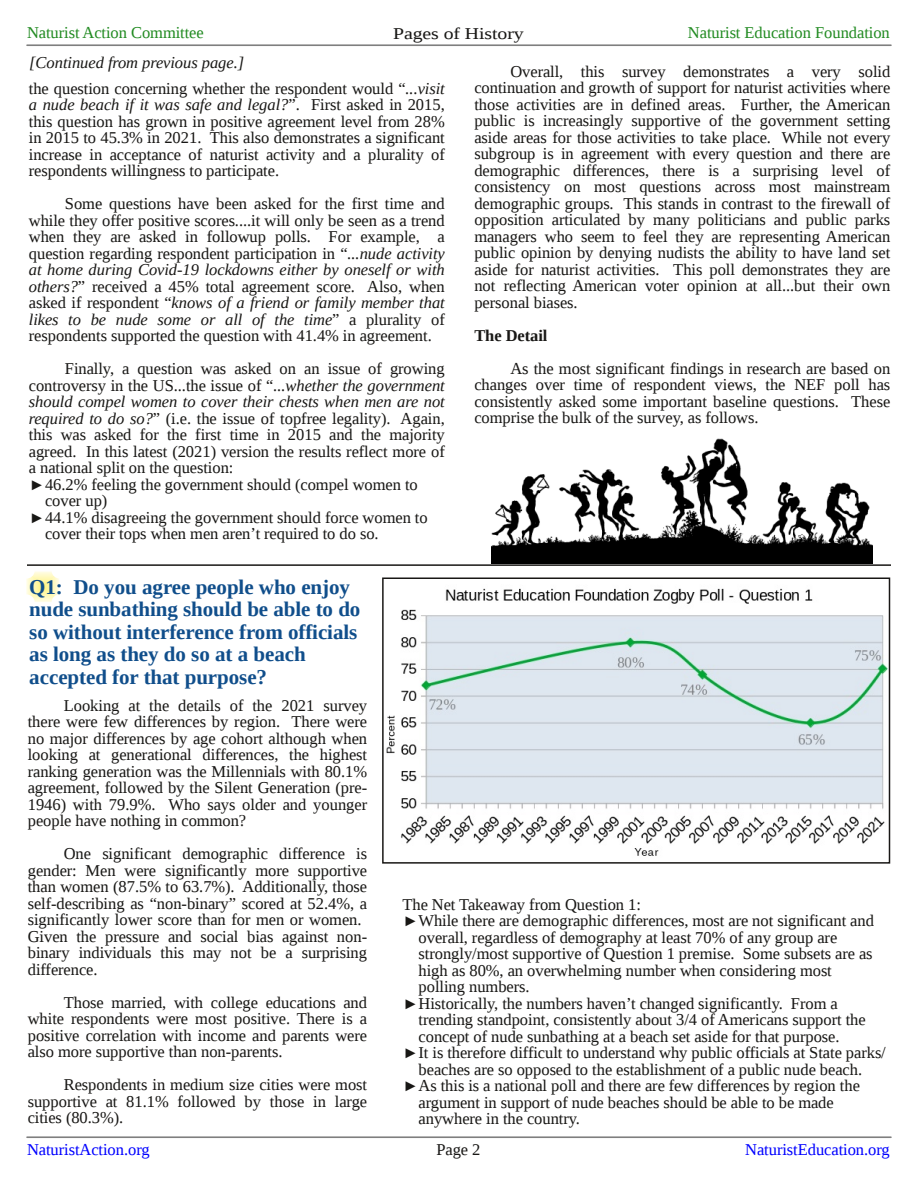
<style>
.page{position:relative;width:918px;height:1188px;background:#fff}
.page>*{position:absolute;margin:0;border:0;box-sizing:border-box;transform-origin:0 0}
.t1{font:700 21px/22.5px "Liberation Serif";letter-spacing:-.005em;color:#104e8b}
.t2{font:16.5px/16.5px "Liberation Serif";letter-spacing:-.005em;color:#181715;text-align:justify}
.t3{font:16.5px "Liberation Serif";letter-spacing:-.005em;color:#228b22}
.t4{font:italic 16.5px "Liberation Serif";letter-spacing:-.005em;color:#181715}
.t5{font:16.5px "Liberation Serif";letter-spacing:-.005em;color:#00f}
.t6{font:16.5px "Liberation Serif";letter-spacing:-.005em;color:#181715;scale:1.2 1}
.t7{font:700 16.5px "Liberation Serif";letter-spacing:-.005em;color:#181715}
.s1{font-style:italic}
</style>
<div class="page">
<hr style="left:27px;top:1136px;width:864px;height:2px;background:#7f7f7f">
<hr style="left:27px;top:44px;width:864px;height:2px;background:#7f7f7f">
<svg style="left:26px;top:571px;width:34px;height:31px"></svg>
<hr style="left:27px;top:564px;width:864px;height:2px;background:#181715">
<img style="left:386px;top:588px;width:501px;height:268px">
<div style="left:382px;top:578px;width:508px;height:286px;border:2px solid #181715"></div>
<img style="left:491px;top:438px;width:382px;height:125px">
<p class="t3" style="left:27px;top:23px;width:178px">Naturist Action Committee</p>
<p class="t6" style="left:393px;top:24px;width:110px">Pages of History</p>
<p class="t3" style="left:688px;top:24px;width:203px">Naturist Education Foundation</p>
<p class="t2" style="left:29px;top:49px;width:417px;line-height:26.1px"><span class="s1">[Continued from previous page.]<br></span>the question concerning whether the respondent would “<span class="s1">...visit</span></p>
<p class="t2" style="left:29px;top:96px;width:417px"><span class="s1">a nude beach if it was safe and legal?</span>”. First asked in 2015, this question has grown in positive agreement level from 28% in 2015 to 45.3% in 2021. This also demonstrates a significant increase in acceptance of naturist activity and a plurality of respondents willingness to participate.</p>
<p class="t2" style="left:29px;top:195px;width:417px;text-indent:36px">Some questions have been asked for the first time and while they offer positive scores....it will only be seen as a trend when they are asked in followup polls. For example, a question regarding respondent participation in “<span class="s1">...nude activity at home during Covid-19 lockdowns either by oneself or with others?</span>” received a 45% total agreement score. Also, when asked if respondent “<span class="s1">knows of a friend or family member that likes to be nude some or all of the time</span>” a plurality of respondents supported the question with 41.4% in agreement.</p>
<p class="t2" style="left:65px;top:360px;width:381px">Finally, a question was asked on an issue of growing</p>
<p class="t2" style="left:29px;top:377px;width:417px">controversy in the US...the issue of “<span class="s1">...whether the government</span></p>
<p class="t4" style="left:29px;top:392px;width:417px">should compel women to cover their chests when men are not</p>
<p class="t2" style="left:29px;top:410px;width:417px"><span class="s1">required to do so?</span>” (i.e. the issue of topfree legality). Again,</p>
<p class="t2" style="left:29px;top:426px;width:417px">this was asked for the first time in 2015 and the majority</p>
<p class="t2" style="left:29px;top:443px;width:417px">agreed. In this latest (2021) version the results reflect more of</p>
<p class="t2" style="left:29px;top:459px;width:206px">a national split on the question:</p>
<p class="t2" style="left:29px;top:476px;width:390px">►46.2% feeling the government should (compel women to</p>
<p class="t2" style="left:45px;top:492px;width:64px">cover up)</p>
<p class="t2" style="left:29px;top:509px;width:400px">►44.1% disagreeing the government should force women to</p>
<p class="t2" style="left:45px;top:525px;width:335px">cover their tops when men aren’t required to do so.</p>
<p class="t1" style="left:29px;top:576px;width:333px">Q1: Do you agree people who enjoy nude sunbathing should be able to do so without interference from officials as long as they do so at a beach accepted for that purpose?</p>
<p class="t2" style="left:474px;top:63px;width:417px;text-indent:36px">Overall, this survey demonstrates a very solid continuation and growth of support for naturist activities where those activities are in defined areas. Further, the American public is increasingly supportive of the government setting aside areas for those activities to take place. While not every subgroup is in agreement with every question and there are demographic differences, there is a surprising level of consistency on most questions across most mainstream demographic groups. This stands in contrast to the firewall of opposition articulated by many politicians and public parks managers who seem to feel they are representing American public opinion by denying nudists the ability to have land set aside for naturist activities. This poll demonstrates they are not reflecting American voter opinion at all...but their own personal biases.</p>
<p class="t7" style="left:474px;top:326px;width:75px">The Detail</p>
<p class="t2" style="left:474px;top:360px;width:417px;text-indent:36px">As the most significant findings in research are based on changes over time of respondent views, the NEF poll has consistently asked some important baseline questions. These comprise the bulk of the survey, as follows.</p>
<p class="t2" style="left:28px;top:697px;width:341px;text-indent:36px">Looking at the details of the 2021 survey there were few differences by region. There were no major differences by age cohort although when looking at generational differences, the highest ranking generation was the Millennials with 80.1% agreement, followed by the Silent Generation (pre-1946) with 79.9%. Who says older and younger people have nothing in common?</p>
<p class="t2" style="left:28px;top:845px;width:341px;text-align:left;text-indent:36px">One significant demographic difference is gender: Men were significantly more supportive than women (87.5% to 63.7%). Additionally, those self-describing as “non-binary” scored at 52.4%, a significantly lower score than for men or women.<br>Given the pressure and social bias against non&shy;binary individuals this may not be a surprising difference.</p>
<p class="t2" style="left:28px;top:994px;width:341px;text-indent:36px">Those married, with college educations and white respondents were most positive. There is a positive correlation with income and parents were also more supportive than non-parents.</p>
<p class="t2" style="left:28px;top:1076px;width:341px;text-indent:36px">Respondents in medium size cities were most supportive at 81.1% followed by those in large cities (80.3%).</p>
<p class="t2" style="left:402px;top:896px;width:240px">The Net Takeaway from Question 1:</p>
<p class="t2" style="left:402px;top:913px;width:473px">►While there are demographic differences, most are not significant and</p>
<p class="t2" style="left:419px;top:929px;width:420px">overall, regardless of demography at least 70% of any group are</p>
<p class="t2" style="left:419px;top:946px;width:456px">strongly/most supportive of Question 1 premise. Some subsets are as</p>
<p class="t2" style="left:419px;top:962px;width:415px">high as 80%, an overwhelming number when considering most</p>
<p class="t2" style="left:419px;top:979px;width:113px">polling numbers.</p>
<p class="t2" style="left:402px;top:995px;width:437px">►Historically, the numbers haven’t changed significantly. From a</p>
<p class="t2" style="left:419px;top:1012px;width:449px">trending standpoint, consistently about 3/4 of Americans support the</p>
<p class="t2" style="left:419px;top:1028px;width:422px">concept of nude sunbathing at a beach set aside for that purpose.</p>
<p class="t2" style="left:402px;top:1045px;width:485px">►It is therefore difficult to understand why public officials at State parks/</p>
<p class="t2" style="left:419px;top:1061px;width:445px">beaches are so opposed to the establishment of a public nude beach.</p>
<p class="t2" style="left:402px;top:1078px;width:459px">►As this is a national poll and there are few differences by region the</p>
<p class="t2" style="left:419px;top:1094px;width:417px">argument in support of nude beaches should be able to be made</p>
<p class="t2" style="left:419px;top:1111px;width:163px">anywhere in the country.</p>
<p class="t5" style="left:27px;top:1140px;width:124px">NaturistAction.org</p>
<p class="t5" style="left:745px;top:1140px;width:146px">NaturistEducation.org</p>
<p class="t2" style="left:436px;top:1141px;width:46px">Page 2</p>
</div>
